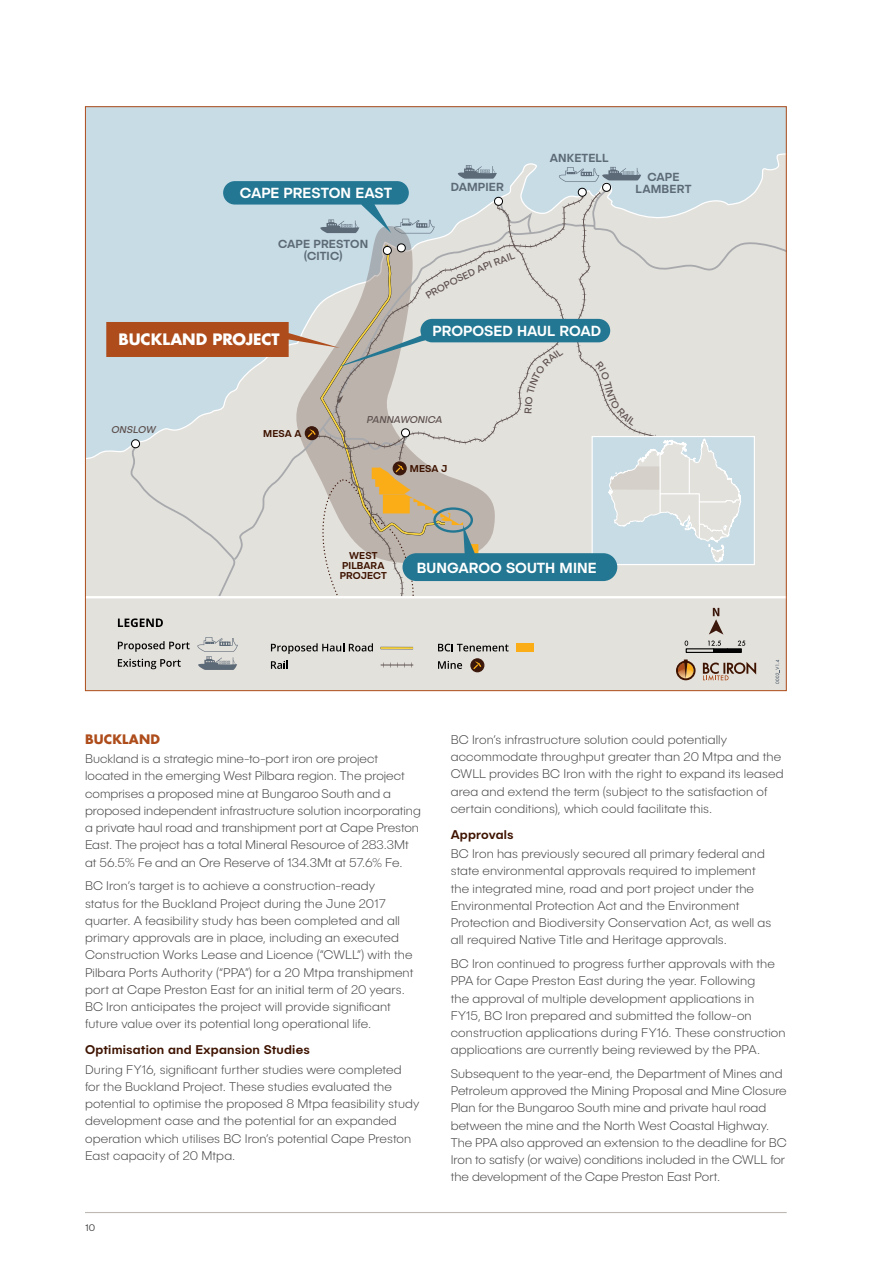
<style>
.page{position:relative;width:893px;height:1263px;background:#fff}
.page>*{position:absolute;margin:0;border:0;box-sizing:border-box;transform-origin:0 0}
.t1{font:700 15.3px "Futura";letter-spacing:-.005em;color:#fff}
.t2{font:500 14.7px "Publica Sans";color:#fff}
.t3{font:200 12.75px/17.2px "Publica Sans";letter-spacing:.01em;color:#414042}
.t4{font:500 12.75px "Publica Sans";letter-spacing:.015em;color:#3e1300}
.t5{font:700 12.75px "Futura";letter-spacing:.015em;color:#ae4d1b}
.t6{font:500 11.85px/11.9px "Publica Sans";letter-spacing:.005em;color:#5c6a76;text-align:center}
.t7{font:500 10.05px/10.1px "Publica Sans";letter-spacing:.005em;color:#3e1300;text-align:center}
.t8{font:italic 10.05px "Publica Sans";color:#5e514e}
.t9{font:300 9.75px "Publica Sans";color:#414042}
</style>
<div class="page">
<svg style="left:87px;top:120px;width:698px;height:476px;background:#cadce4"></svg>
<div style="left:304px;top:108px;width:301px;height:57px;background:#c8dce6"></div>
<div style="left:85px;top:597px;width:702px;height:94px;background:#e3e1dc"></div>
<hr style="left:85px;top:596px;width:702px;height:2px;background:#fff">
<hr style="left:85px;top:1212px;width:702px;height:1px;background:#beb7b3">
<svg style="left:106px;top:165px;width:681px;height:519px"></svg>
<p class="t2" style="left:240px;top:184px;width:154px">CAPE PRESTON EAST</p>
<p class="t6" style="left:278px;top:238px;width:92px">CAPE PRESTON (CITIC)</p>
<p class="t1" style="left:119px;top:329px;width:163px">BUCKLAND PROJECT</p>
<p class="t6" style="left:451px;top:180px;width:55px">DAMPIER</p>
<p class="t6" style="left:550px;top:152px;width:60px">ANKETELL</p>
<p class="t6" style="left:636px;top:171px;width:57px">CAPE<br>LAMBERT</p>
<p class="t2" style="left:432px;top:321px;width:170px">PROPOSED HAUL ROAD</p>
<p class="t8" style="left:112px;top:423px;width:46px">ONSLOW</p>
<p class="t7" style="left:263px;top:429px;width:40px">MESA A</p>
<p class="t8" style="left:367px;top:413px;width:77px">PANNAWONICA</p>
<p class="t7" style="left:410px;top:463px;width:39px">MESA J</p>
<p class="t7" style="left:340px;top:550px;width:49px">WEST<br>PILBARA<br>PROJECT</p>
<p class="t2" style="left:417px;top:558px;width:181px">BUNGAROO SOUTH MINE</p>
<p class="t5" style="left:85px;top:730px;width:76px">BUCKLAND</p>
<p class="t3" style="left:85px;top:750px;width:337px">Buckland is a strategic mine-to-port iron ore project located in the emerging West Pilbara region. The project comprises a proposed mine at Bungaroo South and a proposed independent infrastructure solution incorporating a private haul road and transhipment port at Cape Preston East. The project has a total Mineral Resource of 283.3Mt at 56.5% Fe and an Ore Reserve of 134.3Mt at 57.6% Fe.</p>
<p class="t3" style="left:85px;top:877px;width:330px">BC Iron’s target is to achieve a construction-ready<br>status for the Buckland Project during the June 2017 quarter. A feasibility study has been completed and all primary approvals are in place, including an executed Construction Works Lease and Licence (“CWLL”) with the Pilbara Ports Authority (“PPA”) for a 20 Mtpa transhipment port at Cape Preston East for an initial term of 20 years.<br>BC Iron anticipates the project will provide significant future value over its potential long operational life.</p>
<p class="t4" style="left:85px;top:1041px;width:226px">Optimisation and Expansion Studies</p>
<p class="t3" style="left:85px;top:1060px;width:336px">During FY16, significant further studies were completed for the Buckland Project. These studies evaluated the potential to optimise the proposed 8 Mtpa feasibility study development case and the potential for an expanded operation which utilises BC Iron’s potential Cape Preston East capacity of 20 Mtpa.</p>
<p class="t9" style="left:85px;top:1221px;width:12px">10</p>
<p class="t3" style="left:451px;top:730px;width:334px">BC Iron’s infrastructure solution could potentially accommodate throughput greater than 20 Mtpa and the CWLL provides BC Iron with the right to expand its leased area and extend the term (subject to the satisfaction of certain conditions), which could facilitate this.</p>
<p class="t4" style="left:451px;top:826px;width:64px">Approvals</p>
<p class="t3" style="left:451px;top:845px;width:322px">BC Iron has previously secured all primary federal and state environmental approvals required to implement the integrated mine, road and port project under the Environmental Protection Act and the Environment Protection and Biodiversity Conservation Act, as well as all required Native Title and Heritage approvals.</p>
<p class="t3" style="left:451px;top:955px;width:336px">BC Iron continued to progress further approvals with the PPA for Cape Preston East during the year. Following<br>the approval of multiple development applications in FY15, BC Iron prepared and submitted the follow-on construction applications during FY16. These construction applications are currently being reviewed by the PPA.</p>
<p class="t3" style="left:451px;top:1064px;width:337px">Subsequent to the year-end, the Department of Mines and Petroleum approved the Mining Proposal and Mine Closure Plan for the Bungaroo South mine and private haul road between the mine and the North West Coastal Highway.<br>The PPA also approved an extension to the deadline for BC Iron to satisfy (or waive) conditions included in the CWLL for the development of the Cape Preston East Port.</p>
</div>
